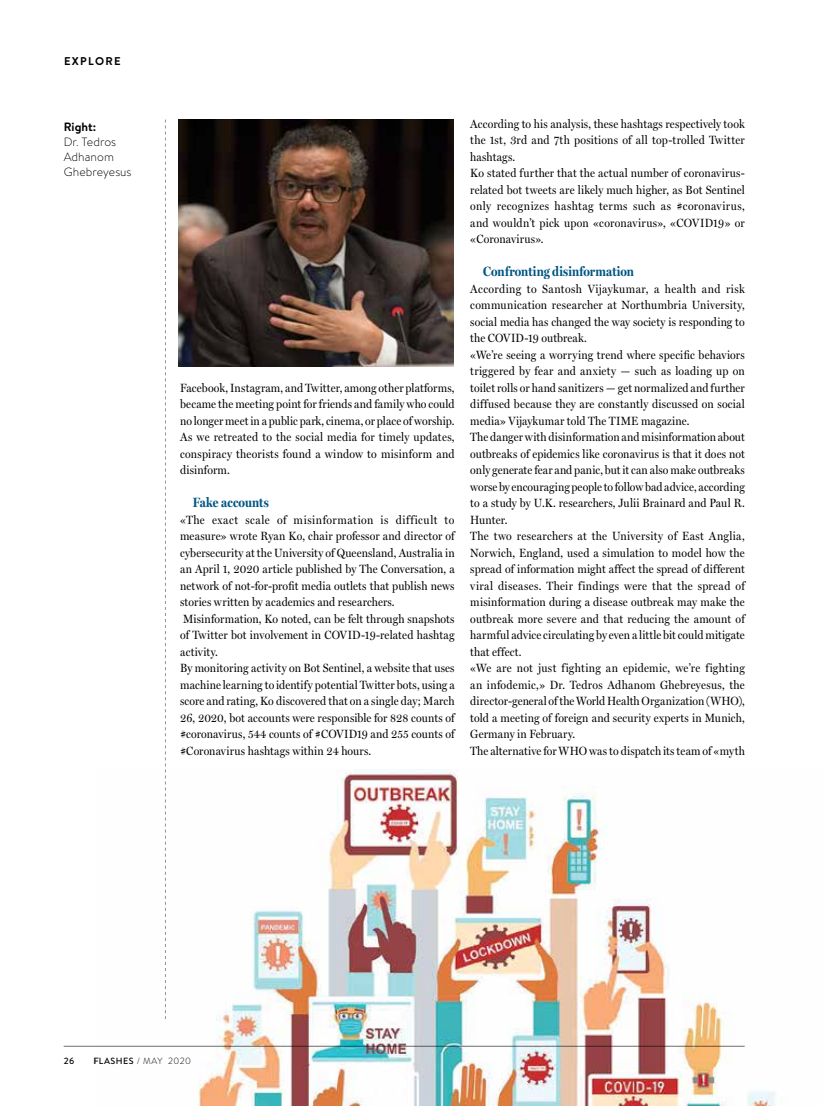
<style>
.page{position:relative;width:830px;height:1106px;background:#fff}
.page>*{position:absolute;margin:0;border:0;box-sizing:border-box;transform-origin:0 0}
.t1{font:700 13.5px "Miller Display";letter-spacing:.015em;color:#005581;scale:.9 1}
.t2{font:12px/16.5px "Miller Display";letter-spacing:.02em;color:#000;scale:.9 1}
.t3{font:300 12px/15px "Brandon Text";letter-spacing:.005em;color:#000}
.t4{font:700 12px "Brandon Text";color:#000}
.t5{font:700 11.25px "Brandon Text";letter-spacing:.12em;color:#000}
.t6{font:300 9px "Brandon Text";letter-spacing:.05em;color:#000}
.t7{font:500 9px "Brandon Text";color:#000}
.s1{font-weight:500}
</style>
<div class="page">
<hr style="left:64px;top:1046px;width:680px;height:1px;background:#6d6e71">
<svg style="left:165px;top:119px;width:1px;height:648px"></svg>
<img style="left:95px;top:769px;width:681px;height:337px">
<img style="left:178px;top:119px;width:275px;height:247px">
<p class="t5" style="left:64px;top:53px;width:58px">EXPLORE</p>
<p class="t4" style="left:64px;top:119px;width:34px">Right:</p>
<p class="t3" style="left:64px;top:134px;width:69px">Dr. Tedros<br>Adhanom<br>Ghebreyesus</p>
<p class="t2" style="left:180px;top:379px;width:306px;text-align:justify">Facebook, Instagram, and Twitter, among other platforms, became the meeting point for friends and family who could no longer meet in a public park, cinema, or place of worship.<br>As we retreated to the social media for timely updates, conspiracy theorists found a window to misinform and disinform.</p>
<p class="t1" style="left:193px;top:494px;width:86px">Fake accounts</p>
<p class="t2" style="left:180px;top:511px;width:306px">«The exact scale of misinformation is difficult to measure» wrote Ryan Ko, chair professor and director of cybersecurity at the University of Queensland, Australia in an April 1, 2020 article published by The Conversation, a network of not-for-profit media outlets that publish news stories written by academics and researchers.<br>Misinformation, Ko noted, can be felt through snapshots of Twitter bot involvement in COVID-19-related hashtag activity.<br>By monitoring activity on Bot Sentinel, a website that uses machine learning to identify potential Twitter bots, using a score and rating, Ko discovered that on a single day; March 26, 2020, bot accounts were responsible for 828 counts of #coronavirus, 544 counts of #COVID19 and 255 counts of #Coronavirus hashtags within 24 hours.</p>
<p class="t2" style="left:470px;top:115px;width:306px">According to his analysis, these hashtags respectively took the 1st, 3rd and 7th positions of all top-trolled Twitter hashtags.<br>Ko stated further that the actual number of coronavirus&shy;related bot tweets are likely much higher, as Bot Sentinel only recognizes hashtag terms such as #coronavirus, and wouldn’t pick upon «coronavirus», «COVID19» or «Coronavirus».</p>
<p class="t1" style="left:483px;top:263px;width:169px">Confronting disinformation</p>
<p class="t2" style="left:470px;top:280px;width:306px">According to Santosh Vijaykumar, a health and risk communication researcher at Northumbria University, social media has changed the way society is responding to the COVID-19 outbreak.<br>«We’re seeing a worrying trend where specific behaviors triggered by fear and anxiety — such as loading up on toilet rolls or hand sanitizers — get normalized and further diffused because they are constantly discussed on social media» Vijaykumar told The TIME magazine.<br>The danger with disinformation and misinformation about outbreaks of epidemics like coronavirus is that it does not only generate fear and panic, but it can also make outbreaks worse by encouraging people to follow bad advice, according to a study by U.K. researchers, Julii Brainard and Paul R.<br>Hunter.<br>The two researchers at the University of East Anglia, Norwich, England, used a simulation to model how the spread of information might affect the spread of different viral diseases. Their findings were that the spread of misinformation during a disease outbreak may make the outbreak more severe and that reducing the amount of harmful advice circulating by even a little bit could mitigate that effect.<br>«We are not just fighting an epidemic, we’re fighting an infodemic,» Dr. Tedros Adhanom Ghebreyesus, the director-general of the World Health Organization (WHO), told a meeting of foreign and security experts in Munich, Germany in February.<br>The alternative for WHO was to dispatch its team of «myth</p>
<p class="t7" style="left:64px;top:1054px;width:12px">26</p>
<p class="t6" style="left:93px;top:1054px;width:99px"><span class="s1">FLASHES</span> / MAY 2020</p>
</div>
